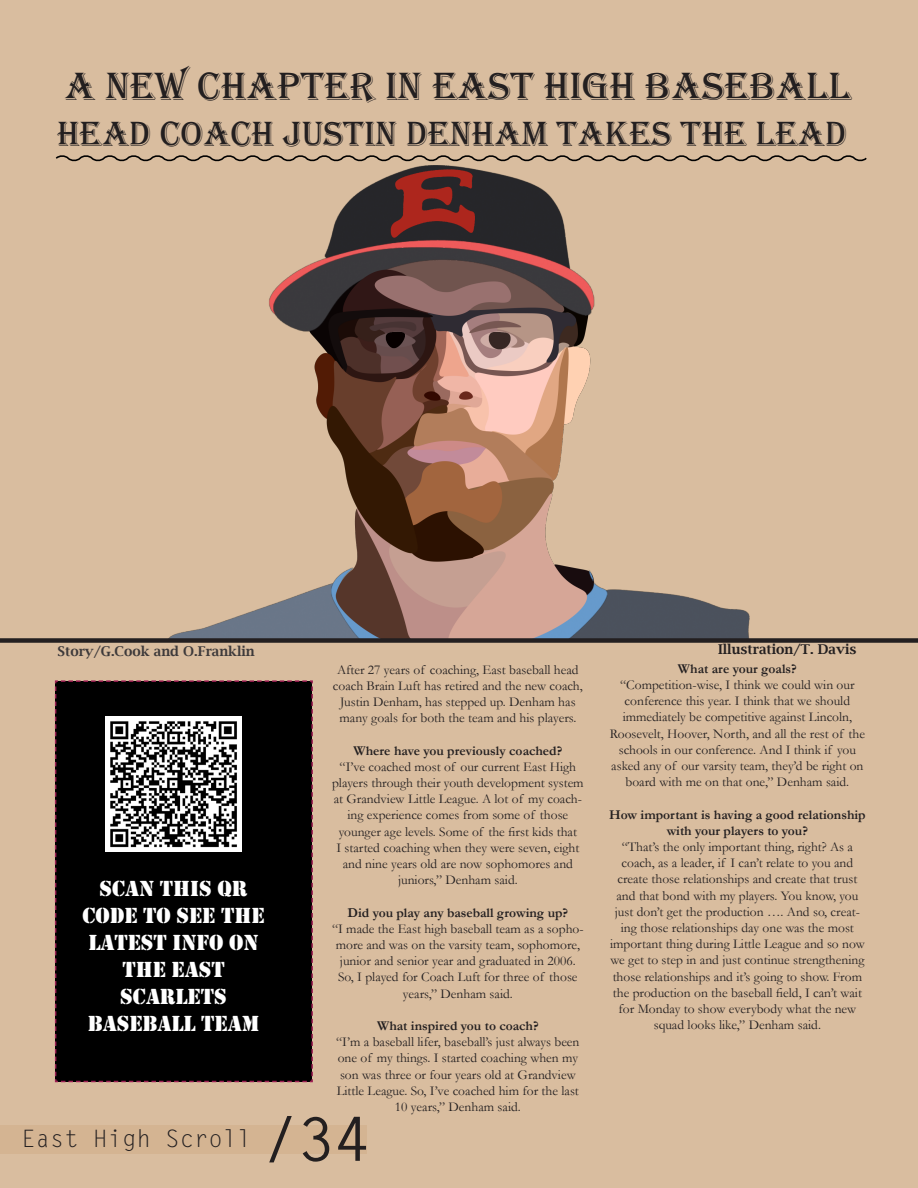
<style>
.page{position:relative;width:918px;height:1188px;background:#d9bd9f}
.page>*{position:absolute;margin:0;border:0;box-sizing:border-box;transform-origin:0 0}
.t1{font:700 60px "Letter Gothic Std";color:#231f20}
.t2{font:40.5px "Algerian";color:#231f20}
.t3{font:36px "Algerian";color:#231f20}
.t4{font:24px "Letter Gothic Std";color:#231f20}
.t5{font:22.5px/27px "Stencil";color:#fff;text-align:center}
.t6{font:13.5px/16.2px "Garamond";color:#231f20;text-align:center}
.t7{font:700 13.5px/16.2px "Garamond";color:#231f20;text-align:center}
.t8{font:600 13.5px "Lucida Bright";color:#231f20}
</style>
<div class="page">
<div style="left:0;top:1125px;width:366px;height:29px;background:#d4b492"></div>
<svg style="left:55px;top:155px;width:812px;height:7px"></svg>
<div style="left:54px;top:680px;width:259px;height:403px;background:#000"></div>
<img style="left:106px;top:716px;width:135px;height:136px">
<img style="left:169px;top:166px;width:581px;height:472px">
<div style="left:0;top:638px;width:918px;height:5px;background:#231f20"></div>
<p class="t2" style="left:65px;top:64px;width:787px">A NEW CHAPTER IN EAST HIGH BASEBALL</p>
<p class="t3" style="left:57px;top:114px;width:791px">HEAD COACH JUSTIN DENHAM TAKES THE LEAD</p>
<p class="t8" style="left:58px;top:643px;width:199px">Story/G.Cook and O.Franklin</p>
<p class="t6" style="left:333px;top:661px;width:251px">After 27 years of coaching, East baseball head coach Brain Luft has retired and the new coach, Justin Denham, has stepped up. Denham has many goals for both the team and his players.</p>
<p class="t7" style="left:353px;top:742px;width:210px">Where have you previously coached?</p>
<p class="t6" style="left:332px;top:758px;width:253px">“I’ve coached most of our current East High players through their youth development system at Grandview Little League. A lot of my coach&shy;ing experience comes from some of those younger age levels. Some of the first kids that<br>I started coaching when they were seven, eight and nine years old are now sophomores and juniors,” Denham said.</p>
<p class="t7" style="left:348px;top:904px;width:222px">Did you play any baseball growing up?</p>
<p class="t6" style="left:332px;top:920px;width:253px">“I made the East high baseball team as a sopho&shy;more and was on the varsity team, sophomore, junior and senior year and graduated in 2006.<br>So, I played for Coach Luft for three of those years,” Denham said.</p>
<p class="t7" style="left:377px;top:1018px;width:163px">What inspired you to coach?</p>
<p class="t6" style="left:336px;top:1034px;width:245px">“I’m a baseball lifer, baseball’s just always been one of my things. I started coaching when my son was three or four years old at Grandview Little League. So, I’ve coached him for the last 10 years,” Denham said.</p>
<p class="t5" style="left:82px;top:876px;width:184px">SCAN THIS QR<br>CODE TO SEE THE<br>LATEST INFO ON<br>THE EAST</p>
<p class="t5" style="left:120px;top:984px;width:106px">SCARLETS</p>
<p class="t5" style="left:88px;top:1011px;width:173px">BASEBALL TEAM</p>
<p class="t1" style="left:262px;top:1102px;width:109px">/34</p>
<p class="t4" style="left:21px;top:1125px;width:232px">East High Scroll</p>
<p class="t8" style="left:718px;top:642px;width:140px">Illustration/T. Davis</p>
<p class="t7" style="left:678px;top:660px;width:120px">What are your goals?</p>
<p class="t6" style="left:610px;top:676px;width:257px">“Competition-wise, I think we could win our conference this year. I think that we should immediately be competitive against Lincoln, Roosevelt, Hoover, North, and all the rest of the schools in our conference. And I think if you asked any of our varsity team, they’d be right on board with me on that one,” Denham said.</p>
<p class="t7" style="left:609px;top:806px;width:258px">How important is having a good relationship with your players to you?</p>
<p class="t6" style="left:610px;top:838px;width:256px">“That’s the only important thing, right? As a coach, as a leader, if I can’t relate to you and create those relationships and create that trust and that bond with my players. You know, you just don’t get the production …. And so, creat&shy;ing those relationships day one was the most important thing during Little League and so now we get to step in and just continue strengthening those relationships and it’s going to show. From the production on the baseball field, I can’t wait for Monday to show everybody what the new squad looks like,” Denham said.</p>
</div>
